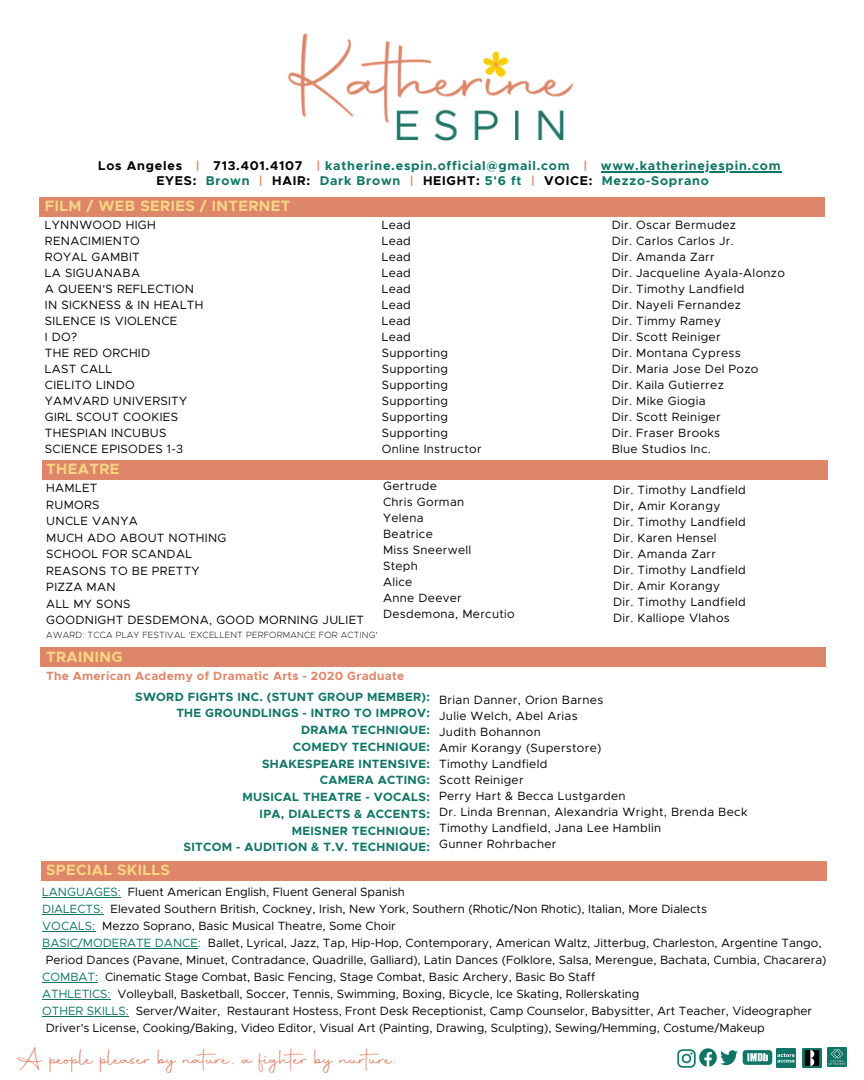
<style>
.page{position:relative;width:864px;height:1080px;background:#fff}
.page>*{position:absolute;margin:0;border:0;box-sizing:border-box;transform-origin:0 0}
.t1{font:24px "Autography";color:#dd8669}
.t2{font:700 15px "Metropolis";letter-spacing:.025em;color:#f8d584}
.t3{font:700 12.75px/14.7px "Metropolis";letter-spacing:.06em;color:#0f7566}
.t4{font:12px/16px "Metropolis";letter-spacing:.025em;color:#000}
.t5{font:12px/17px "Metropolis";color:#000}
.t6{font:700 12px/16.8px "Metropolis";letter-spacing:.025em;color:#0f7566;text-align:right}
.t7{font:700 12px "Metropolis";letter-spacing:.025em;color:#dd8669}
.t8{font:200 9px "Metropolis";letter-spacing:.025em;color:#000}
.s1{color:#000}
.s2{color:#dd8669}
.s3{color:#0f7566}
</style>
<div class="page">
<img style="left:287px;top:33px;width:287px;height:108px">
<img style="left:776px;top:1048px;width:20px;height:19px">
<img style="left:677px;top:1048px;width:96px;height:20px">
<img style="left:803px;top:1048px;width:19px;height:19px">
<img style="left:827px;top:1048px;width:19px;height:19px">
<hr style="left:601px;top:171px;width:180px;height:1px;background:#0f7566">
<div style="left:39px;top:197px;width:786px;height:19px;background:#dd8669"></div>
<div style="left:42px;top:460px;width:786px;height:19px;background:#dd8669"></div>
<div style="left:40px;top:647px;width:786px;height:19px;background:#dd8669"></div>
<hr style="left:42px;top:897px;width:79px;height:1px;background:#0f7566">
<hr style="left:42px;top:914px;width:62px;height:1px;background:#0f7566">
<hr style="left:42px;top:931px;width:53px;height:1px;background:#0f7566">
<hr style="left:42px;top:948px;width:156px;height:1px;background:#0f7566">
<hr style="left:42px;top:982px;width:56px;height:1px;background:#0f7566">
<hr style="left:42px;top:999px;width:69px;height:1px;background:#0f7566">
<hr style="left:42px;top:1016px;width:87px;height:1px;background:#0f7566">
<div style="left:41px;top:862px;width:786px;height:19px;background:#dd8669"></div>
<p class="t3" style="left:156px;top:159px;width:626px;text-indent:-58px"><span class="s1">Los Angeles</span> <span class="s2">|</span> <span class="s1">713.401.4107</span> <span class="s2">|</span> katherine.espin.official@gmail.com <span class="s2">|</span> www.katherinejespin.com<br><span class="s1">EYES:</span> Brown <span class="s2">|</span> <span class="s1">HAIR:</span> Dark Brown <span class="s2">|</span> <span class="s1">HEIGHT:</span> 5'6 ft <span class="s2">|</span> <span class="s1">VOICE:</span> Mezzo-Soprano</p>
<p class="t2" style="left:45px;top:199px;width:247px">FILM / WEB SERIES / INTERNET</p>
<p class="t4" style="left:45px;top:218px;width:160px">LYNNWOOD HIGH<br>RENACIMIENTO<br>ROYAL GAMBIT<br>LA SIGUANABA<br>A QUEEN'S REFLECTION<br>IN SICKNESS &amp; IN HEALTH<br>SILENCE IS VIOLENCE<br>I DO?<br>THE RED ORCHID<br>LAST CALL<br>CIELITO LINDO<br>YAMVARD UNIVERSITY<br>GIRL SCOUT COOKIES<br>THESPIAN INCUBUS<br>SCIENCE EPISODES 1-3</p>
<p class="t4" style="left:382px;top:218px;width:101px">Lead<br>Lead<br>Lead<br>Lead<br>Lead<br>Lead<br>Lead<br>Lead<br>Supporting<br>Supporting<br>Supporting<br>Supporting<br>Supporting<br>Supporting<br>Online Instructor</p>
<p class="t4" style="left:612px;top:218px;width:175px">Dir. Oscar Bermudez<br>Dir. Carlos Carlos Jr.<br>Dir. Amanda Zarr<br>Dir. Jacqueline Ayala-Alonzo<br>Dir. Timothy Landfield<br>Dir. Nayeli Fernandez<br>Dir. Timmy Ramey<br>Dir. Scott Reiniger<br>Dir. Montana Cypress<br>Dir. Maria Jose Del Pozo<br>Dir. Kaila Gutierrez<br>Dir. Mike Giogia<br>Dir. Scott Reiniger<br>Dir. Fraser Brooks<br>Blue Studios Inc.</p>
<p class="t2" style="left:46px;top:462px;width:75px">THEATRE</p>
<p class="t4" style="left:46px;top:480px;width:319px;line-height:16.5px">HAMLET<br>RUMORS<br>UNCLE VANYA<br>MUCH ADO ABOUT NOTHING<br>SCHOOL FOR SCANDAL<br>REASONS TO BE PRETTY<br>PIZZA MAN<br>ALL MY SONS<br>GOODNIGHT DESDEMONA, GOOD MORNING JULIET</p>
<p class="t8" style="left:46px;top:631px;width:333px">AWARD: TCCA PLAY FESTIVAL 'EXCELLENT PERFORMANCE FOR ACTING'</p>
<p class="t4" style="left:383px;top:479px;width:133px">Gertrude<br>Chris Gorman<br>Yelena<br>Beatrice<br>Miss Sneerwell<br>Steph<br>Alice<br>Anne Deever<br>Desdemona, Mercutio</p>
<p class="t4" style="left:613px;top:482px;width:134px">Dir. Timothy Landfield<br>Dir, Amir Korangy<br>Dir. Timothy Landfield<br>Dir. Karen Hensel<br>Dir. Amanda Zarr<br>Dir. Timothy Landfield<br>Dir. Amir Korangy<br>Dir. Timothy Landfield<br>Dir. Kalliope Vlahos</p>
<p class="t2" style="left:46px;top:650px;width:78px">TRAINING</p>
<p class="t7" style="left:46px;top:670px;width:360px">The American Academy of Dramatic Arts - 2020 Graduate</p>
<p class="t6" style="left:135px;top:689px;width:296px">SWORD FIGHTS INC. (STUNT GROUP MEMBER):<br>THE GROUNDLINGS - INTRO TO IMPROV:<br>DRAMA TECHNIQUE:<br>COMEDY TECHNIQUE:<br>SHAKESPEARE INTENSIVE:<br>CAMERA ACTING:<br>MUSICAL THEATRE - VOCALS:<br>IPA, DIALECTS &amp; ACCENTS:<br>MEISNER TECHNIQUE:<br>SITCOM - AUDITION &amp; T.V. TECHNIQUE:</p>
<p class="t4" style="left:439px;top:693px;width:310px">Brian Danner, Orion Barnes<br>Julie Welch, Abel Arias<br>Judith Bohannon<br>Amir Korangy (Superstore)<br>Timothy Landfield<br>Scott Reiniger<br>Perry Hart &amp; Becca Lustgarden<br>Dr. Linda Brennan, Alexandria Wright, Brenda Beck<br>Timothy Landfield, Jana Lee Hamblin<br>Gunner Rohrbacher</p>
<p class="t5" style="left:42px;top:884px;width:786px"><span class="s3">LANGUAGES:</span> Fluent American English, Fluent General Spanish<br><span class="s3">DIALECTS:</span> Elevated Southern British, Cockney, Irish, New York, Southern (Rhotic/Non Rhotic), Italian, More Dialects<br><span class="s3">VOCALS:</span> Mezzo Soprano, Basic Musical Theatre, Some Choir<br><span class="s3">BASIC/MODERATE DANCE:</span> Ballet, Lyrical, Jazz, Tap, Hip-Hop, Contemporary, American Waltz, Jitterbug, Charleston, Argentine Tango, Period Dances (Pavane, Minuet, Contradance, Quadrille, Galliard), Latin Dances (Folklore, Salsa, Merengue, Bachata, Cumbia, Chacarera)<br><span class="s3">COMBAT:</span> Cinematic Stage Combat, Basic Fencing, Stage Combat, Basic Archery, Basic Bo Staff<br><span class="s3">ATHLETICS:</span> Volleyball, Basketball, Soccer, Tennis, Swimming, Boxing, Bicycle, Ice Skating, Rollerskating<br><span class="s3">OTHER SKILLS:</span> Server/Waiter, Restaurant Hostess, Front Desk Receptionist, Camp Counselor, Babysitter, Art Teacher, Videographer Driver's License, Cooking/Baking, Video Editor, Visual Art (Painting, Drawing, Sculpting), Sewing/Hemming, Costume/Makeup</p>
<p class="t2" style="left:46px;top:864px;width:125px">SPECIAL SKILLS</p>
<h1 class="t1" style="left:18px;top:1041px;width:381px">A people pleaser by nature, a fighter by nurture.</h1>
</div>
